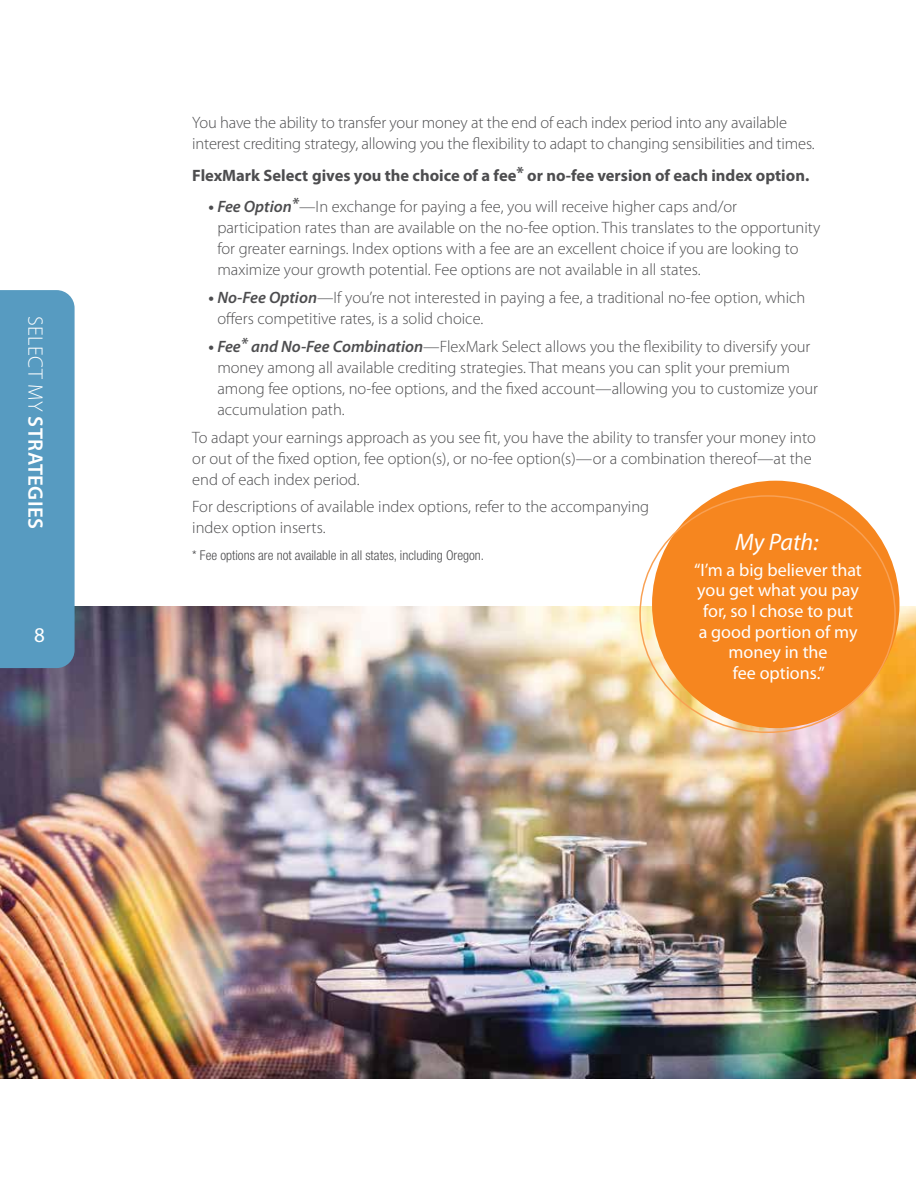
<style>
.page{position:relative;width:918px;height:1188px;background:#fff}
.page>*{position:absolute;margin:0;border:0;box-sizing:border-box;transform-origin:0 0}
.t1{font:italic 24px "Myriad Pro";color:#fff}
.t2{font:600 21px "Myriad Pro";letter-spacing:.02em;color:#fff}
.t3{font:21px "Myriad Pro";color:#fff}
.t4{font:18px/20.7px "Myriad Pro";color:#fff;text-align:center}
.t5{font:300 16.5px/21px "Myriad Pro";color:#4d4d4f}
.t6{font:700 16.5px "Myriad Pro";color:#4d4d4f}
.t7{font:300 condensed 13.5px "Helvetica Neue";color:#4d4d4f}
.s1{font-weight:300}
.s2{font-weight:700}
.s3{font-weight:600;font-style:italic}
</style>
<div class="page">
<img style="left:0;top:607px;width:916px;height:472px">
<div style="left:0;top:290px;width:75px;height:378px;background:#579bc1"></div>
<div style="left:652px;top:481px;width:247px;height:247px;background:#f6861f;border-radius:50%"></div>
<p class="t2" style="left:47px;top:316px;width:215px;rotate:90deg"><span class="s1">SELECT MY</span> STRATEGIES</p>
<p class="t3" style="left:34px;top:624px;width:12px">8</p>
<p class="t5" style="left:192px;top:112px;width:624px">You have the ability to transfer your money at the end of each index period into any available interest crediting strategy, allowing you the flexibility to adapt to changing sensibilities and times.</p>
<p class="t6" style="left:192px;top:166px;width:619px">FlexMark Select gives you the choice of a fee* or no-fee version of each index option.</p>
<p class="t5" style="left:217px;top:197px;width:605px;text-indent:-9px"><span class="s2">•</span> <span class="s3">Fee Option</span><sup>*</sup>—In exchange for paying a fee, you will receive higher caps and/or participation rates than are available on the no-fee option. This translates to the opportunity for greater earnings. Index options with a fee are an excellent choice if you are looking to maximize your growth potential. Fee options are not available in all states.</p>
<p class="t5" style="left:217px;top:287px;width:590px;text-indent:-9px"><span class="s2">•</span> <span class="s3">No-Fee Option</span>—If you’re not interested in paying a fee, a traditional no-fee option, which offers competitive rates, is a solid choice.</p>
<p class="t5" style="left:217px;top:336px;width:602px;text-indent:-9px"><span class="s2">•</span> <span class="s3">Fee</span><sup>*</sup> <span class="s3">and No-Fee Combination</span>—FlexMark Select allows you the flexibility to diversify your money among all available crediting strategies. That means you can split your premium among fee options, no-fee options, and the fixed account—allowing you to customize your accumulation path.</p>
<p class="t5" style="left:192px;top:427px;width:625px">To adapt your earnings approach as you see fit, you have the ability to transfer your money into or out of the fixed option, fee option(s), or no-fee option(s)—or a combination thereof—at the end of each index period.</p>
<p class="t5" style="left:192px;top:497px;width:458px">For descriptions of available index options, refer to the accompanying index option inserts.</p>
<p class="t7" style="left:192px;top:548px;width:293px">* Fee options are not available in all states, including Oregon.</p>
<p class="t4" style="left:694px;top:559px;width:169px">“I’m a big believer that you get what you pay for, so I chose to put<br>a good portion of my money in the<br>fee options.”</p>
<h1 class="t1" style="left:735px;top:527px;width:85px">My Path:</h1>
</div>
